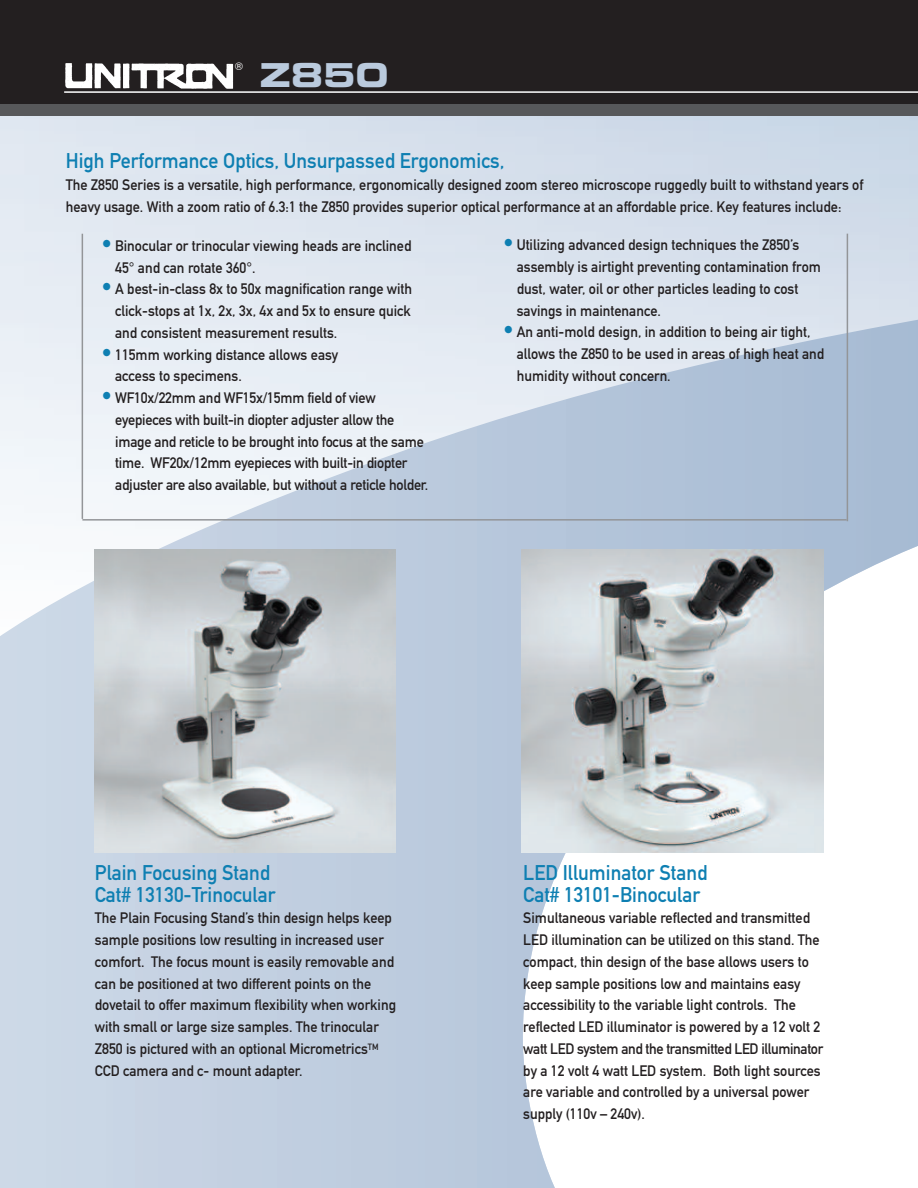
<style>
.page{position:relative;width:918px;height:1188px;background:#fff}
.page>*{position:absolute;margin:0;border:0;box-sizing:border-box;transform-origin:0 0}
.t1{font:33px "Eurostile Bold Extended Two";color:#bacadd}
.t2{font:21px/21.8px "DIN Mittelschrift";color:#0e7fb2;scale:.95 1}
.t3{font:15px/21.8px "DIN Mittelschrift";color:#231f20;scale:.95 1}
.t4{font:10.5px "Helvetica";color:#fff}
.s1{font-size:21px;color:#0e7fb2}
</style>
<div class="page">
<svg style="left:0;top:637px;width:824px;height:551px"></svg>
<div style="left:0;top:72px;width:918px;height:44px;background:#57585a"></div>
<div style="left:0;top:0;width:918px;height:104px;background:#231f20"></div>
<hr style="left:64px;top:91px;width:854px;height:2px;background:#fff">
<img style="left:65px;top:63px;width:169px;height:26px">
<hr style="left:82px;top:234px;width:1px;height:285px;background:#939598">
<hr style="left:847px;top:234px;width:1px;height:287px;background:#939598">
<hr style="left:82px;top:519px;width:765px;height:2px;background:#939598">
<img style="left:94px;top:550px;width:302px;height:302px">
<img style="left:522px;top:550px;width:302px;height:302px">
<p class="t4" style="left:235px;top:60px;width:9px">®</p>
<h1 class="t1" style="left:260px;top:64px;width:130px">Z850</h1>
<h2 class="t2" style="left:66px;top:152px;width:463px">High Performance Optics, Unsurpassed Ergonomics,</h2>
<p class="t3" style="left:66px;top:176px;width:841px">The Z850 Series is a versatile, high performance, ergonomically designed zoom stereo microscope ruggedly built to withstand years of heavy usage. With a zoom ratio of 6.3:1 the Z850 provides superior optical performance at an affordable price. Key features include:</p>
<p class="t3" style="left:115px;top:236px;width:313px;text-indent:-13px"><span class="s1">•</span> Binocular or trinocular viewing heads are inclined<br>45° and can rotate 360°.</p>
<p class="t3" style="left:115px;top:280px;width:314px;text-align:justify;text-indent:-13px"><span class="s1">•</span> A best-in-class 8x to 50x magnification range with click-stops at 1x, 2x, 3x, 4x and 5x to ensure quick and consistent measurement results.</p>
<p class="t3" style="left:115px;top:345px;width:236px;text-indent:-13px"><span class="s1">•</span> 115mm working distance allows easy access to specimens.</p>
<p class="t3" style="left:115px;top:388px;width:331px;text-indent:-13px"><span class="s1">•</span> WF10x/22mm and WF15x/15mm field of view eyepieces with built-in diopter adjuster allow the image and reticle to be brought into focus at the same time. WF20x/12mm eyepieces with built-in diopter adjuster are also available, but without a reticle holder.</p>
<p class="t3" style="left:517px;top:236px;width:322px;text-indent:-13px"><span class="s1">•</span> Utilizing advanced design techniques the Z850’s assembly is airtight preventing contamination from dust, water, oil or other particles leading to cost savings in maintenance.</p>
<p class="t3" style="left:517px;top:323px;width:325px;text-indent:-13px"><span class="s1">•</span> An anti-mold design, in addition to being air tight, allows the Z850 to be used in areas of high heat and humidity without concern.</p>
<h2 class="t2" style="left:95px;top:864px;width:192px">Plain Focusing Stand<br>Cat# 13130-Trinocular</h2>
<p class="t3" style="left:95px;top:909px;width:319px">The Plain Focusing Stand’s thin design helps keep sample positions low resulting in increased user comfort. The focus mount is easily removable and can be positioned at two different points on the dovetail to offer maximum flexibility when working with small or large size samples. The trinocular Z850 is pictured with an optional Micrometrics<sup>TM </sup>CCD camera and c- mount adapter.</p>
<h2 class="t2" style="left:523px;top:864px;width:195px">LED Illuminator Stand<br>Cat# 13101-Binocular</h2>
<p class="t3" style="left:523px;top:909px;width:317px">Simultaneous variable reflected and transmitted LED illumination can be utilized on this stand. The compact, thin design of the base allows users to keep sample positions low and maintains easy accessibility to the variable light controls. The reflected LED illuminator is powered by a 12 volt 2 watt LED system and the transmitted LED illuminator by a 12 volt 4 watt LED system. Both light sources are variable and controlled by a universal power supply (110v – 240v).</p>
</div>
